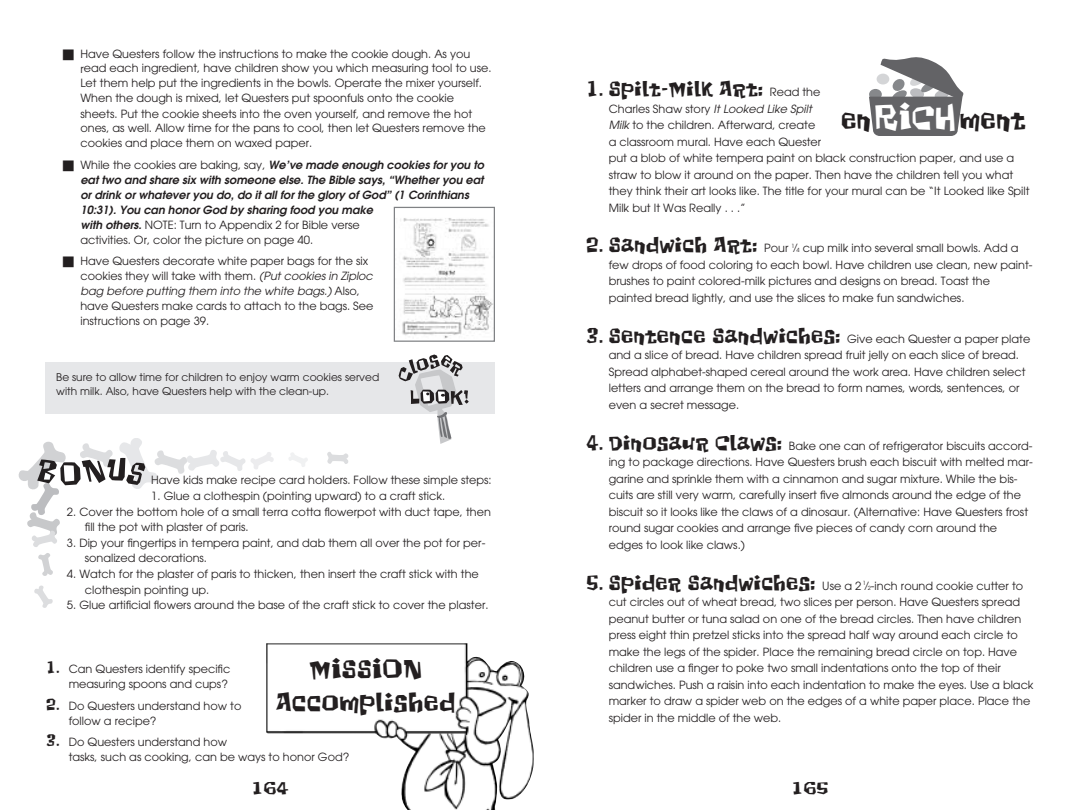
<style>
.page{position:relative;width:1080px;height:810px;background:#fff}
.page>*{position:absolute;margin:0;border:0;box-sizing:border-box;transform-origin:0 0}
.t1{font:29.12px "OWO Scooter";color:#231f20}
.t2{font:27.5px/33px "OWO Scooter";color:#231f20;text-align:center}
.t3{font:22.5px "OWO Scooter";color:#231f20}
.t4{font:18px "OWO Scooter";color:#231f20;scale:1.25 1}
.t5{font:11.25px/16.5px "Avant Garde";color:#231f20}
.t6{font:italic 600 11.25px/15px "Avant Garde";color:#231f20}
.t7{font:10.62px/13.8px "Avant Garde";color:#231f20}
.s1{font-weight:400;font-style:normal}
.s2{font-style:italic}
.s3{font-family:"OWO Scooter";font-size:17.5px}
.s4{font-family:"Avant Garde";font-size:11.25px}
.s5{font-family:"OWO Scooter";font-size:22.5px}
.s6{font-size:5.62px}
.s7{font-size:36.38px;color:#fff}
</style>
<div class="page">
<svg style="left:869px;top:57px;width:95px;height:79px"></svg>
<div style="left:45px;top:362px;width:450px;height:51px;background:#e6e7e9"></div>
<svg style="left:38px;top:553px;width:15px;height:23px"></svg>
<svg style="left:289px;top:453px;width:19px;height:14px"></svg>
<svg style="left:327px;top:452px;width:21px;height:12px"></svg>
<svg style="left:34px;top:585px;width:19px;height:22px"></svg>
<svg style="left:19px;top:438px;width:255px;height:109px"></svg>
<img style="left:266px;top:643px;width:268px;height:167px">
<svg style="left:399px;top:355px;width:70px;height:89px"></svg>
<img style="left:400px;top:218px;width:93px;height:121px">
<div style="left:394px;top:207px;width:101px;height:135px;border:1px solid #808285"></div>
<p class="t5" style="left:80px;top:47px;width:413px;line-height:15px">Have Questers follow the instructions to make the cookie dough. As you read each ingredient, have children show you which measuring tool to use.<br>Let them help put the ingredients in the bowls. Operate the mixer yourself.<br>When the dough is mixed, let Questers put spoonfuls onto the cookie sheets. Put the cookie sheets into the oven yourself, and remove the hot ones, as well. Allow time for the pans to cool, then let Questers remove the cookies and place them on waxed paper.</p>
<p class="t6" style="left:80px;top:158px;width:405px"><span class="s1">While the cookies are baking, say,</span> We’ve made enough cookies for you to eat two and share six with someone else. The Bible says, “Whether you eat or drink or whatever you do, do it all for the glory of God” (1 Corinthians 10:31). You can honor God by sharing food you make<br>with others. <span class="s1">NOTE: Turn to Appendix 2 for Bible verse<br>activities. Or, color the picture on page 40.</span></p>
<p class="t5" style="left:80px;top:254px;width:295px;line-height:15px">Have Questers decorate white paper bags for the six cookies they will take with them. <span class="s2">(Put cookies in Ziploc bag before putting them into the white bags.)</span> Also, have Questers make cards to attach to the bags. See instructions on page 39.</p>
<p class="t7" style="left:56px;top:371px;width:325px">Be sure to allow time for children to enjoy warm cookies served with milk. Also, have Questers help with the clean-up.</p>
<p class="t5" style="left:151px;top:473px;width:342px">Have kids make recipe card holders. Follow these simple steps:</p>
<p class="t5" style="left:151px;top:489px;width:295px">1. Glue a clothespin (pointing upward) to a craft stick.</p>
<p class="t5" style="left:85px;top:505px;width:408px;line-height:15.6px;text-indent:-18px">2. Cover the bottom hole of a small terra cotta flowerpot with duct tape, then fill the pot with plaster of paris.</p>
<p class="t5" style="left:85px;top:536px;width:402px;line-height:15.6px;text-indent:-18px">3. Dip your fingertips in tempera paint, and dab them all over the pot for per&shy;sonalized decorations.</p>
<p class="t5" style="left:85px;top:567px;width:396px;line-height:15.6px;text-indent:-18px">4. Watch for the plaster of paris to thicken, then insert the craft stick with the clothespin pointing up.</p>
<p class="t5" style="left:67px;top:598px;width:423px">5. Glue artificial flowers around the base of the craft stick to cover the plaster.</p>
<h2 class="t2" style="left:276px;top:654px;width:181px">MISSION<br>Accomplished</h2>
<p class="t5" style="left:46px;top:663px;width:186px;line-height:15px;text-align:right"><span class="s3">1.</span> Can Questers identify specific measuring spoons and cups?</p>
<p class="t5" style="left:69px;top:699px;width:174px;line-height:15px;text-indent:-22px"><span class="s3">2.</span> Do Questers understand how to follow a recipe?</p>
<p class="t5" style="left:69px;top:735px;width:282px;line-height:15px;text-indent:-22px"><span class="s3">3.</span> Do Questers understand how<br>tasks, such as cooking, can be ways to honor God?</p>
<h3 class="t3" style="left:586px;top:81px;width:236px">1. Spilt-Milk Art: <span class="s4">Read the</span></h3>
<p class="t5" style="left:609px;top:101px;width:422px">Charles Shaw story <span class="s2">It Looked Like Spilt<br>Milk</span> to the children. Afterward, create<br>a classroom mural. Have each Quester<br>put a blob of white tempera paint on black construction paper, and use a straw to blow it around on the paper. Then have the children tell you what they think their art looks like. The title for your mural can be “It Looked like Spilt Milk but It Was Really . . .”</p>
<p class="t5" style="left:609px;top:241px;width:425px;text-indent:-23px"><span class="s5">2. Sandwich Art:</span> Pour <sup>1</sup>⁄<span class="s6">4</span> cup milk into several small bowls. Add a few drops of food coloring to each bowl. Have children use clean, new paint&shy;brushes to paint colored-milk pictures and designs on bread. Toast the painted bread lightly, and use the slices to make fun sandwiches.</p>
<p class="t5" style="left:609px;top:331px;width:423px;text-indent:-23px"><span class="s5">3. Sentence Sandwiches:</span> Give each Quester a paper plate and a slice of bread. Have children spread fruit jelly on each slice of bread.<br>Spread alphabet-shaped cereal around the work area. Have children select letters and arrange them on the bread to form names, words, sentences, or even a secret message.</p>
<p class="t5" style="left:609px;top:438px;width:426px;text-indent:-22px"><span class="s5">4. Dinosaur Claws:</span> Bake one can of refrigerator biscuits accord&shy;ing to package directions. Have Questers brush each biscuit with melted mar&shy;garine and sprinkle them with a cinnamon and sugar mixture. While the bis&shy;cuits are still very warm, carefully insert five almonds around the edge of the biscuit so it looks like the claws of a dinosaur. (Alternative: Have Questers frost round sugar cookies and arrange five pieces of candy corn around the edges to look like claws.)</p>
<p class="t5" style="left:609px;top:578px;width:426px;text-indent:-23px"><span class="s5">5. Spider Sandwiches:</span> Use a 2 <sup>1</sup>⁄<span class="s6">2</span>-inch round cookie cutter to cut circles out of wheat bread, two slices per person. Have Questers spread peanut butter or tuna salad on one of the bread circles. Then have children press eight thin pretzel sticks into the spread half way around each circle to make the legs of the spider. Place the remaining bread circle on top. Have children use a finger to poke two small indentations onto the top of their sandwiches. Push a raisin into each indentation to make the eyes. Use a black marker to draw a spider web on the edges of a white paper place. Place the spider in the middle of the web.</p>
<h1 class="t1" style="left:841px;top:110px;width:186px">en<span class="s7">RICH</span>ment</h1>
<h3 class="t4" style="left:251px;top:782px;width:32px">164</h3>
<h3 class="t4" style="left:791px;top:782px;width:32px">165</h3>
</div>
